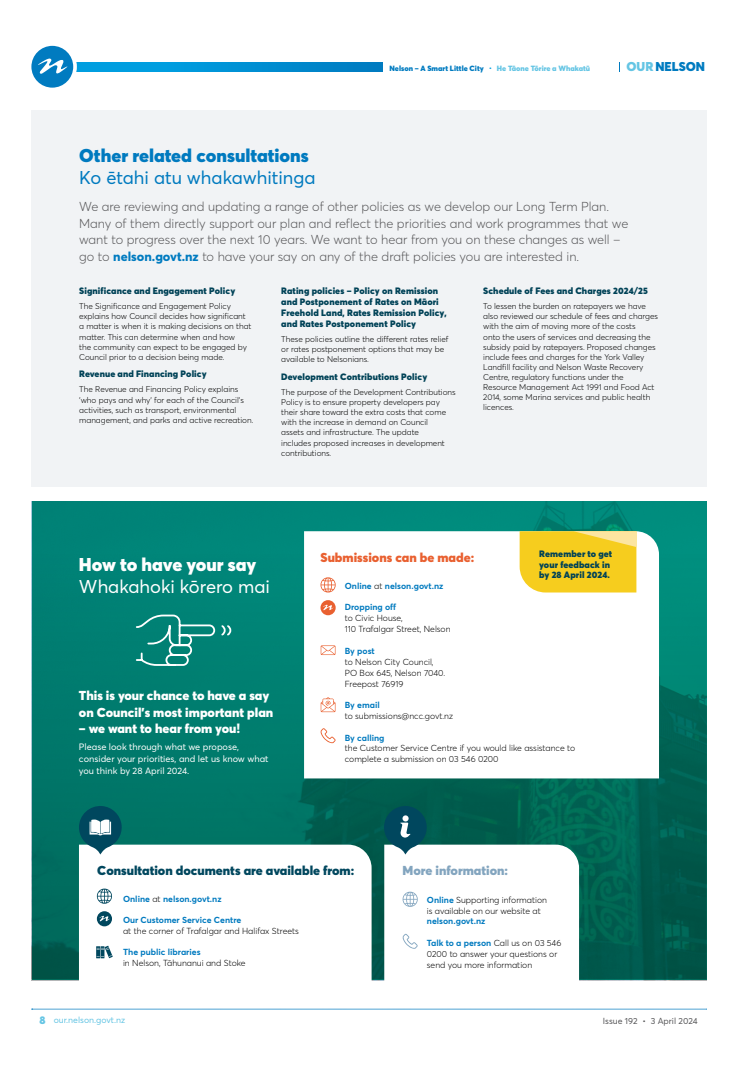
<style>
.page{position:relative;width:738px;height:1078px;background:#fff}
.page>*{position:absolute;margin:0;border:0;box-sizing:border-box;transform-origin:0 0}
.t1{font:900 18.3px "Averta";color:#007abf}
.t2{font:18.3px "Averta";color:#007abf}
.t3{font:18.3px "Averta";color:#fff}
.t4{font:900 18.3px "Averta";color:#fff}
.t5{font:300 12.8px/16.5px "Averta";color:#58585a}
.t6{font:900 12.8px/16.5px "Averta";color:#fff}
.t7{font:900 12.8px "Averta";color:#00475e}
.t8{font:900 12.8px "Averta";color:#e96030}
.t9{font:900 12.8px "Averta";color:#83a5bf}
.t10{font:900 12.6px "Averta";color:#007bc0}
.t11{font:900 9.1px/11px "Averta";letter-spacing:.01em;color:#004257}
.t12{font:9.1px/11.9px "Averta";color:#fff}
.t13{font:300 8.7px/11px "Averta";color:#000}
.t14{font:700 8.7px "Averta";color:#007abf}
.t15{font:8.7px "Averta";color:#65c5e4}
.t16{font:8.7px "Averta";color:#58585a}
.t17{font:300 8.2px/10.1px "Averta";color:#000}
.t18{font:900 7.5px "Averta";color:#007bc0}
.s1{font-weight:300;font-size:8.7px;color:#009ee0}
.s2{color:#65c5e4}
.s3{font-weight:800;color:#007bc0}
.s4{font-weight:300;color:#000}
.s5{font-weight:700;color:#007abf}
.s6{font-weight:900;font-size:11px}
</style>
<div class="page">
<div style="left:31px;top:111px;width:675px;height:376px;background:#f1f3f5"></div>
<img style="left:31px;top:501px;width:675px;height:479px">
<svg style="left:31px;top:533px;width:675px;height:445px"></svg>
<svg style="left:79px;top:844px;width:292px;height:136px"></svg>
<svg style="left:97px;top:888px;width:15px;height:15px"></svg>
<svg style="left:97px;top:911px;width:15px;height:15px"></svg>
<svg style="left:96px;top:945px;width:17px;height:13px"></svg>
<svg style="left:304px;top:531px;width:354px;height:247px"></svg>
<svg style="left:320px;top:728px;width:15px;height:15px"></svg>
<svg style="left:320px;top:577px;width:15px;height:15px"></svg>
<svg style="left:320px;top:600px;width:15px;height:15px"></svg>
<svg style="left:320px;top:697px;width:15px;height:15px"></svg>
<svg style="left:320px;top:645px;width:15px;height:10px"></svg>
<svg style="left:135px;top:613px;width:97px;height:53px"></svg>
<svg style="left:519px;top:531px;width:117px;height:61px"></svg>
<svg style="left:384px;top:805px;width:194px;height:176px"></svg>
<svg style="left:79px;top:805px;width:43px;height:49px"></svg>
<svg style="left:77px;top:62px;width:305px;height:9px"></svg>
<svg style="left:31px;top:46px;width:46px;height:42px"></svg>
<svg style="left:32px;top:1008px;width:675px;height:1px"></svg>
<p class="t18" style="left:389px;top:63px;width:202px">Nelson – A Smart Little City <span class="s1">•</span> <span class="s2">He Tāone Tōrire a Whakatū</span></p>
<h3 class="t10" style="left:626px;top:58px;width:80px"><span class="s2">OUR</span> NELSON</h3>
<h1 class="t1" style="left:79px;top:143px;width:231px">Other related consultations</h1>
<h1 class="t2" style="left:79px;top:165px;width:238px">Ko ētahi atu whakawhitinga</h1>
<p class="t5" style="left:79px;top:198px;width:550px">We are reviewing and updating a range of other policies as we develop our Long Term Plan.<br>Many of them directly support our plan and reflect the priorities and work programmes that we want to progress over the next 10 years. We want to hear from you on these changes as well – go to <span class="s3">nelson.govt.nz</span> to have your say on any of the draft policies you are interested in.</p>
<p class="t11" style="left:79px;top:285px;width:157px">Significance and Engagement Policy</p>
<p class="t17" style="left:79px;top:301px;width:174px">The Significance and Engagement Policy explains how Council decides how significant a matter is when it is making decisions on that matter. This can determine when and how<br>the community can expect to be engaged by Council prior to a decision being made.</p>
<p class="t11" style="left:79px;top:368px;width:129px">Revenue and Financing Policy</p>
<p class="t17" style="left:79px;top:384px;width:175px">The Revenue and Financing Policy explains ’who pays and why’ for each of the Council’s activities, such as transport, environmental management, and parks and active recreation.</p>
<p class="t11" style="left:483px;top:285px;width:166px">Schedule of Fees and Charges 2024/25</p>
<p class="t17" style="left:483px;top:301px;width:176px">To lessen the burden on ratepayers we have also reviewed our schedule of fees and charges with the aim of moving more of the costs<br>onto the users of services and decreasing the subsidy paid by ratepayers. Proposed changes include fees and charges for the York Valley Landfill facility and Nelson Waste Recovery Centre, regulatory functions under the Resource Management Act 1991 and Food Act 2014, some Marina services and public health licences.</p>
<p class="t11" style="left:281px;top:285px;width:167px">Rating policies – Policy on Remission and Postponement of Rates on Māori Freehold Land, Rates Remission Policy, and Rates Postponement Policy</p>
<p class="t17" style="left:281px;top:334px;width:169px">These policies outline the different rates relief or rates postponement options that may be available to Nelsonians.</p>
<p class="t11" style="left:281px;top:370px;width:147px">Development Contributions Policy</p>
<p class="t17" style="left:281px;top:387px;width:176px">The purpose of the Development Contributions Policy is to ensure property developers pay their share toward the extra costs that come with the increase in demand on Council<br>assets and infrastructure. The update<br>includes proposed increases in development contributions.</p>
<h1 class="t4" style="left:79px;top:551px;width:179px">How to have your say</h1>
<h1 class="t3" style="left:79px;top:573px;width:192px">Whakahoki kōrero mai</h1>
<h2 class="t6" style="left:79px;top:686px;width:196px">This is your chance to have a say on Council’s most important plan</h2>
<h2 class="t6" style="left:79px;top:719px;width:163px">– we want to hear from you!</h2>
<p class="t12" style="left:79px;top:740px;width:191px">Please look through what we propose, consider your priorities, and let us know what you think by 28 April 2024.</p>
<h2 class="t8" style="left:320px;top:548px;width:155px">Submissions can be made:</h2>
<p class="t11" style="left:539px;top:547px;width:75px">Remember to get your feedback in by 28 April 2024.</p>
<p class="t14" style="left:344px;top:579px;width:100px">Online <span class="s4">at</span> nelson.govt.nz</p>
<p class="t14" style="left:344px;top:601px;width:53px">Dropping off</p>
<p class="t13" style="left:344px;top:612px;width:107px">to Civic House,<br>110 Trafalgar Street, Nelson</p>
<p class="t14" style="left:344px;top:644px;width:31px">By post</p>
<p class="t13" style="left:344px;top:655px;width:102px">to Nelson City Council,<br>PO Box 645, Nelson 7040.<br>Freepost 76919</p>
<p class="t14" style="left:344px;top:698px;width:36px">By email</p>
<p class="t13" style="left:344px;top:710px;width:110px">to submissions@ncc.govt.nz</p>
<p class="t14" style="left:344px;top:731px;width:41px">By calling</p>
<p class="t13" style="left:344px;top:742px;width:232px">the Customer Service Centre if you would like assistance to complete a submission on 03 546 0200</p>
<h2 class="t7" style="left:97px;top:861px;width:258px">Consultation documents are available from:</h2>
<p class="t14" style="left:123px;top:892px;width:100px">Online <span class="s4">at</span> nelson.govt.nz</p>
<p class="t14" style="left:123px;top:913px;width:120px">Our Customer Service Centre</p>
<p class="t13" style="left:123px;top:924px;width:177px">at the corner of Trafalgar and Halifax Streets</p>
<p class="t14" style="left:123px;top:945px;width:79px">The public libraries</p>
<p class="t13" style="left:123px;top:957px;width:124px">in Nelson, Tāhunanui and Stoke</p>
<h2 class="t9" style="left:402px;top:861px;width:107px">More information:</h2>
<p class="t13" style="left:426px;top:893px;width:122px"><span class="s5">Online</span> Supporting information is available on our website at</p>
<p class="t14" style="left:426px;top:915px;width:60px">nelson.govt.nz</p>
<p class="t13" style="left:426px;top:936px;width:136px"><span class="s5">Talk to a person</span> Call us on 03 546<br>0200 to answer your questions or send you more information</p>
<p class="t15" style="left:39px;top:1013px;width:87px"><span class="s6">8</span> our.nelson.govt.nz</p>
<p class="t16" style="left:602px;top:1014px;width:96px">Issue 192 • 3 April 2024</p>
</div>
